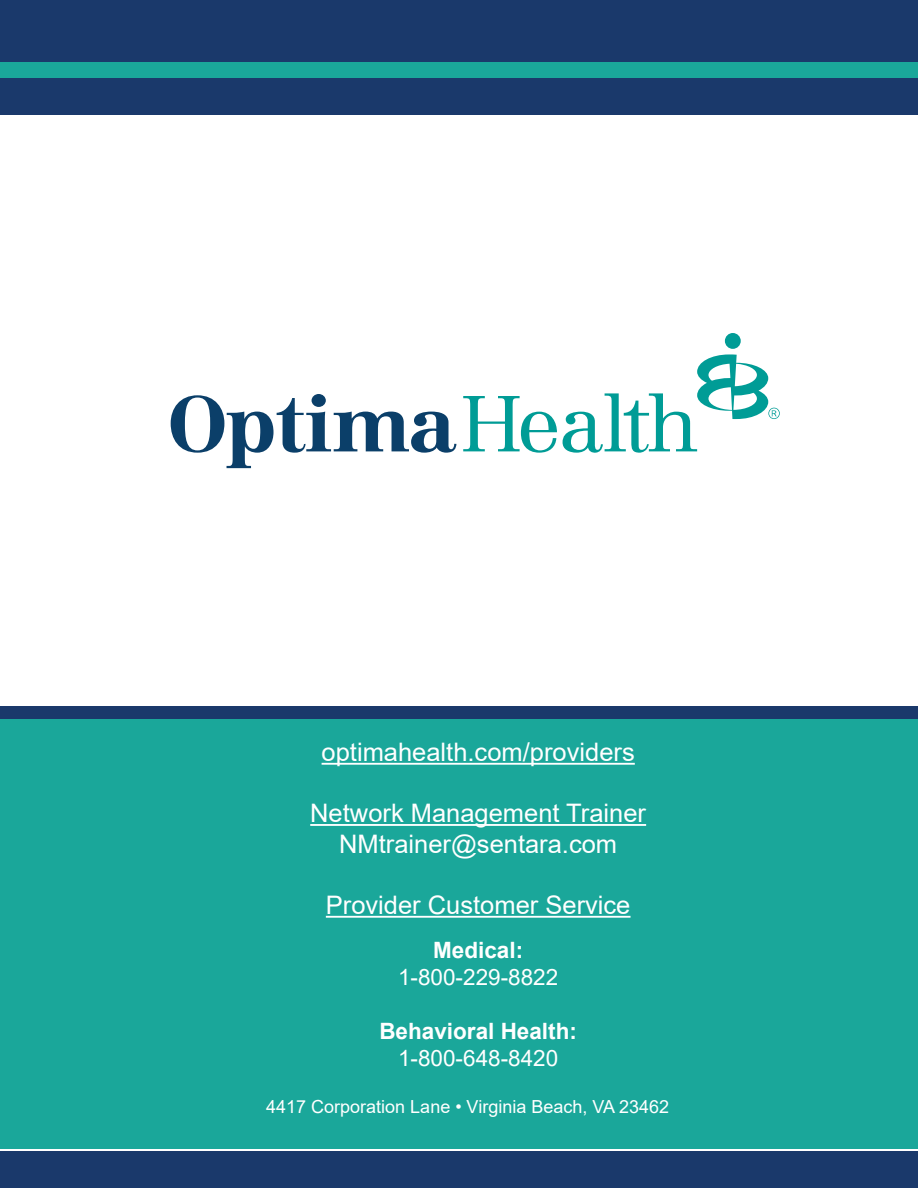
<style>
.page{position:relative;width:918px;height:1188px;background:#fff}
.page>*{position:absolute;margin:0;border:0;box-sizing:border-box;transform-origin:0 0}
.t1{font:25.5px "Arial";color:#fff}
.t2{font:22.5px "Arial";color:#fff}
.t3{font:700 22.5px "Arial";color:#fff}
.t4{font:18px "Arial";color:#fff}
</style>
<div class="page">
<div style="left:0;top:0;width:918px;height:114px;background:#1a396b"></div>
<div style="left:0;top:63px;width:918px;height:15px;background:#1aa79a"></div>
<div style="left:0;top:706px;width:918px;height:15px;background:#1a396b"></div>
<div style="left:0;top:719px;width:918px;height:430px;background:#1aa79a"></div>
<div style="left:0;top:1151px;width:918px;height:37px;background:#1a396b"></div>
<hr style="left:322px;top:763px;width:313px;height:2px;background:#fff">
<hr style="left:310px;top:824px;width:336px;height:2px;background:#fff">
<hr style="left:326px;top:916px;width:305px;height:2px;background:#fff">
<svg style="left:171px;top:394px;width:285px;height:74px"></svg>
<svg style="left:463px;top:396px;width:94px;height:57px"></svg>
<div style="left:725px;top:333px;width:16px;height:16px;background:#009c96;border-radius:50%"></div>
<svg style="left:563px;top:354px;width:217px;height:99px"></svg>
<p class="t1" style="left:322px;top:735px;width:315px">optimahealth.com/providers</p>
<p class="t1" style="left:310px;top:796px;width:337px">Network Management Trainer</p>
<p class="t1" style="left:339px;top:826px;width:280px">NMtrainer@sentara.com</p>
<p class="t1" style="left:326px;top:888px;width:306px">Provider Customer Service</p>
<p class="t3" style="left:433px;top:934px;width:92px">Medical:</p>
<p class="t2" style="left:398px;top:962px;width:162px">1-800-229-8822</p>
<p class="t3" style="left:379px;top:1015px;width:199px">Behavioral Health:</p>
<p class="t2" style="left:398px;top:1043px;width:162px">1-800-648-8420</p>
<p class="t4" style="left:266px;top:1094px;width:404px">4417 Corporation Lane • Virginia Beach, VA 23462</p>
</div>
